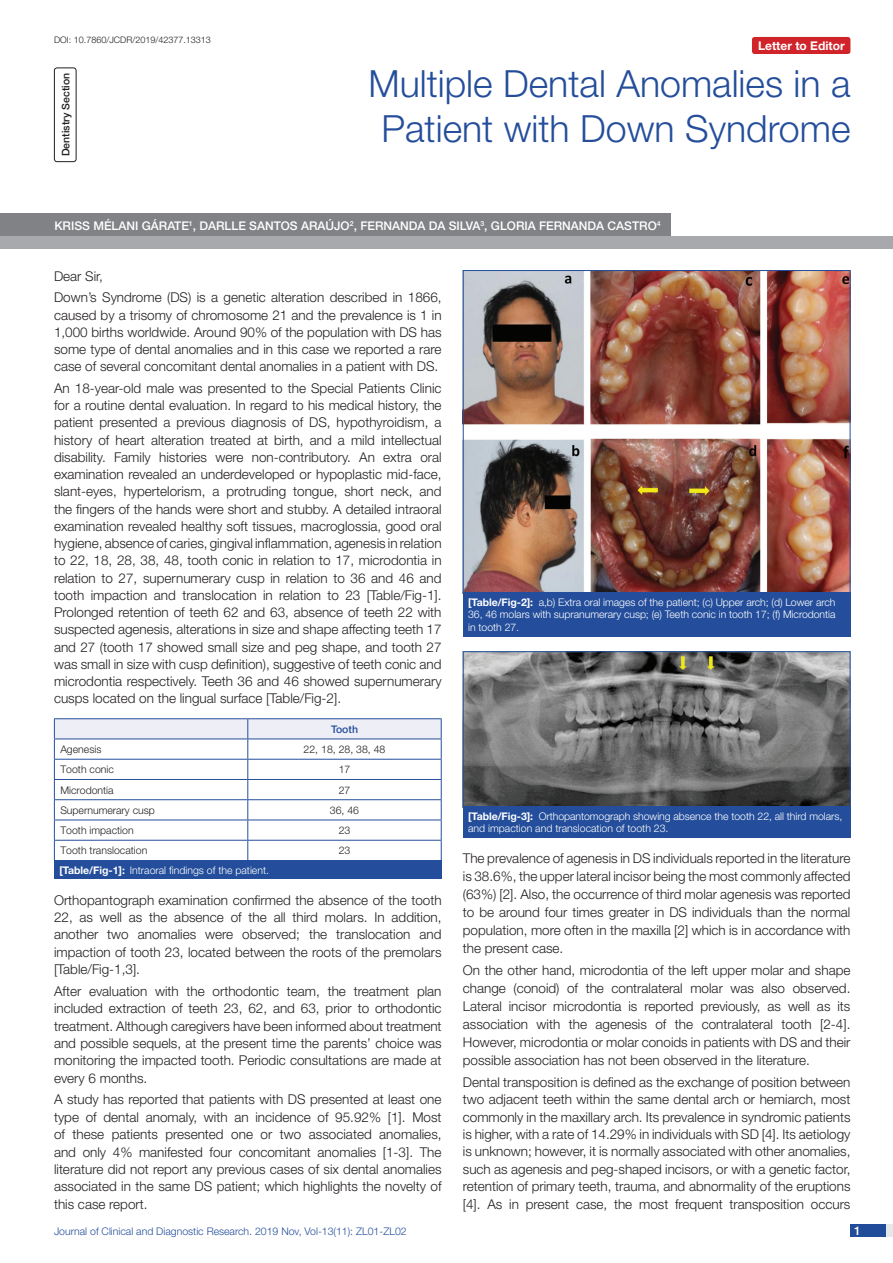
<style>
.page{position:relative;width:893px;height:1263px;background:#fff}
.page>*{position:absolute;margin:0;border:0;box-sizing:border-box;transform-origin:0 0}
.t1{font:300 37.5px/45px "Helvetica Neue";color:#244e9b;text-align:center}
.Body_text{font:300 13.5px/17.2px "Helvetica Neue";color:#231f20;text-align:justify}
.Author{font:500 12px "Helvetica Neue";color:#fff}
.t2{font:700 12px "Helvetica Neue";color:#fff}
.TABLE_FIG{font:300 10.5px/12.6px "Helvetica Neue";letter-spacing:-.005em;color:#fff;text-align:justify}
.tb_txt{font:300 10.5px "Helvetica Neue";color:#231f20}
.t3{font:300 10.5px "Helvetica Neue";color:#244e9b}
.section{font:500 10.5px "Helvetica Neue";color:#231f20}
.tb_head{font:500 10.5px "Helvetica Neue";color:#244e9b}
.DOI{font:300 9px "Helvetica Neue";color:#231f20}
.s1{font-weight:700}
</style>
<div class="page">
<div style="left:850px;top:1224px;width:43px;height:13px;background:#e6e7e9"></div>
<div style="left:850px;top:1224px;width:35px;height:13px;background:#214c99"></div>
<div style="left:54px;top:68px;width:22px;height:94px;border:1px solid #231f20;border-radius:3px"></div>
<div style="left:752px;top:37px;width:98px;height:17px;background:#d1232a;border-radius:3px"></div>
<div style="left:0;top:236px;width:893px;height:12px;background:#a8a9ad"></div>
<div style="left:0;top:213px;width:670px;height:23px;background:#808285"></div>
<hr style="left:54px;top:718px;width:194px;height:1px;background:#244e9b">
<hr style="left:248px;top:718px;width:194px;height:1px;background:#244e9b">
<svg style="left:54px;top:719px;width:388px;height:141px"></svg>
<div style="left:54px;top:860px;width:388px;height:19px;background:#244e9b"></div>
<img style="left:465px;top:272px;width:383px;height:319px">
<div style="left:463px;top:592px;width:387px;height:44px;background:#244e9b"></div>
<img style="left:465px;top:653px;width:383px;height:152px">
<div style="left:463px;top:651px;width:387px;height:156px;border:1px solid #244e9b"></div>
<div style="left:463px;top:806px;width:387px;height:32px;background:#244e9b"></div>
<p class="DOI" style="left:54px;top:35px;width:158px">DOI: 10.7860/JCDR/2019/42377.13313</p>
<p class="section" style="left:59px;top:156px;width:85px;rotate:-90deg">DENTISTRY SECTION</p>
<p class="t1" style="left:368px;top:60px;width:483px">Multiple Dental Anomalies in a<br>Patient with Down Syndrome</p>
<p class="t2" style="left:758px;top:38px;width:88px">Letter to Editor</p>
<p class="Author" style="left:54px;top:218px;width:608px">KRISS MÉLANI GÁRATE<sup>1</sup>, DARLLE SANTOS ARAÚJO<sup>2</sup>, FERNANDA DA SILVA<sup>3</sup>, GLORIA FERNANDA CASTRO<sup>4</sup></p>
<p class="Body_text" style="left:54px;top:267px;width:51px">Dear Sir,</p>
<p class="Body_text" style="left:54px;top:289px;width:389px">Down’s Syndrome (DS) is a genetic alteration described in 1866, caused by a trisomy of chromosome 21 and the prevalence is 1 in 1,000 births worldwide. Around 90% of the population with DS has some type of dental anomalies and in this case we reported a rare case of several concomitant dental anomalies in a patient with DS.</p>
<p class="Body_text" style="left:54px;top:379px;width:389px">An 18-year-old male was presented to the Special Patients Clinic for a routine dental evaluation. In regard to his medical history, the patient presented a previous diagnosis of DS, hypothyroidism, a history of heart alteration treated at birth, and a mild intellectual disability. Family histories were non-contributory. An extra oral examination revealed an underdeveloped or hypoplastic mid-face, slant-eyes, hypertelorism, a protruding tongue, short neck, and the fingers of the hands were short and stubby. A detailed intraoral examination revealed healthy soft tissues, macroglossia, good oral hygiene, absence of caries, gingival inflammation, agenesis in relation to 22, 18, 28, 38, 48, tooth conic in relation to 17, microdontia in relation to 27, supernumerary cusp in relation to 36 and 46 and tooth impaction and translocation in relation to 23 [Table/Fig-1].<br>Prolonged retention of teeth 62 and 63, absence of teeth 22 with suspected agenesis, alterations in size and shape affecting teeth 17 and 27 (tooth 17 showed small size and peg shape, and tooth 27 was small in size with cusp definition), suggestive of teeth conic and microdontia respectively. Teeth 36 and 46 showed supernumerary cusps located on the lingual surface [Table/Fig-2].</p>
<p class="tb_head" style="left:331px;top:723px;width:29px">TOOTH</p>
<p class="tb_txt" style="left:60px;top:743px;width:43px">Agenesis</p>
<p class="tb_txt" style="left:304px;top:743px;width:83px">22, 18, 28, 38, 48</p>
<p class="tb_txt" style="left:60px;top:763px;width:55px">Tooth conic</p>
<p class="tb_txt" style="left:339px;top:763px;width:13px">17</p>
<p class="tb_txt" style="left:60px;top:783px;width:55px">Microdontia</p>
<p class="tb_txt" style="left:339px;top:783px;width:13px">27</p>
<p class="tb_txt" style="left:60px;top:804px;width:96px">Supernumerary cusp</p>
<p class="tb_txt" style="left:330px;top:804px;width:31px">36, 46</p>
<p class="tb_txt" style="left:60px;top:824px;width:75px">Tooth impaction</p>
<p class="tb_txt" style="left:339px;top:824px;width:13px">23</p>
<p class="tb_txt" style="left:60px;top:844px;width:88px">Tooth translocation</p>
<p class="tb_txt" style="left:339px;top:844px;width:13px">23</p>
<p class="TABLE_FIG" style="left:59px;top:863px;width:211px"><span class="s1">[Table/Fig-1]:</span> Intraoral findings of the patient.</p>
<p class="Body_text" style="left:54px;top:891px;width:389px">Orthopantograph examination confirmed the absence of the tooth 22, as well as the absence of the all third molars. In addition, another two anomalies were observed; the translocation and impaction of tooth 23, located between the roots of the premolars [Table/Fig-1,3].</p>
<p class="Body_text" style="left:54px;top:982px;width:389px">After evaluation with the orthodontic team, the treatment plan included extraction of teeth 23, 62, and 63, prior to orthodontic treatment. Although caregivers have been informed about treatment and possible sequels, at the present time the parents’ choice was monitoring the impacted tooth. Periodic consultations are made at every 6 months.</p>
<p class="Body_text" style="left:54px;top:1091px;width:389px">A study has reported that patients with DS presented at least one type of dental anomaly, with an incidence of 95.92% [1]. Most of these patients presented one or two associated anomalies, and only 4% manifested four concomitant anomalies [1-3]. The literature did not report any previous cases of six dental anomalies associated in the same DS patient; which highlights the novelty of this case report.</p>
<p class="TABLE_FIG" style="left:468px;top:595px;width:369px"><span class="s1">[Table/Fig-2]:</span> a,b) Extra oral images of the patient; (c) Upper arch; (d) Lower arch 36, 46 molars with supranumerary cusp; (e) Teeth conic in tooth 17; (f) Microdontia in tooth 27.</p>
<p class="TABLE_FIG" style="left:468px;top:810px;width:376px"><span class="s1">[Table/Fig-3]:</span> Orthopantomograph showing absence the tooth 22, all third molars, and impaction and translocation of tooth 23.</p>
<p class="Body_text" style="left:463px;top:849px;width:389px;line-height:17.9px">The prevalence of agenesis in DS individuals reported in the literature is 38.6%, the upper lateral incisor being the most commonly affected (63%) [2]. Also, the occurrence of third molar agenesis was reported to be around four times greater in DS individuals than the normal population, more often in the maxilla [2] which is in accordance with the present case.</p>
<p class="Body_text" style="left:463px;top:961px;width:389px;line-height:18px">On the other hand, microdontia of the left upper molar and shape change (conoid) of the contralateral molar was also observed.<br>Lateral incisor microdontia is reported previously, as well as its association with the agenesis of the contralateral tooth [2-4].<br>However, microdontia or molar conoids in patients with DS and their possible association has not been observed in the literature.</p>
<p class="Body_text" style="left:463px;top:1073px;width:389px">Dental transposition is defined as the exchange of position between two adjacent teeth within the same dental arch or hemiarch, most commonly in the maxillary arch. Its prevalence in syndromic patients is higher, with a rate of 14.29% in individuals with SD [4]. Its aetiology is unknown; however, it is normally associated with other anomalies, such as agenesis and peg-shaped incisors, or with a genetic factor, retention of primary teeth, trauma, and abnormality of the eruptions [4]. As in present case, the most frequent transposition occurs</p>
<p class="t3" style="left:54px;top:1225px;width:354px">Journal of Clinical and Diagnostic Research. 2019 Nov, Vol-13(11): ZL01-ZL02</p>
<p class="Author" style="left:854px;top:1223px;width:8px">1</p>
</div>
